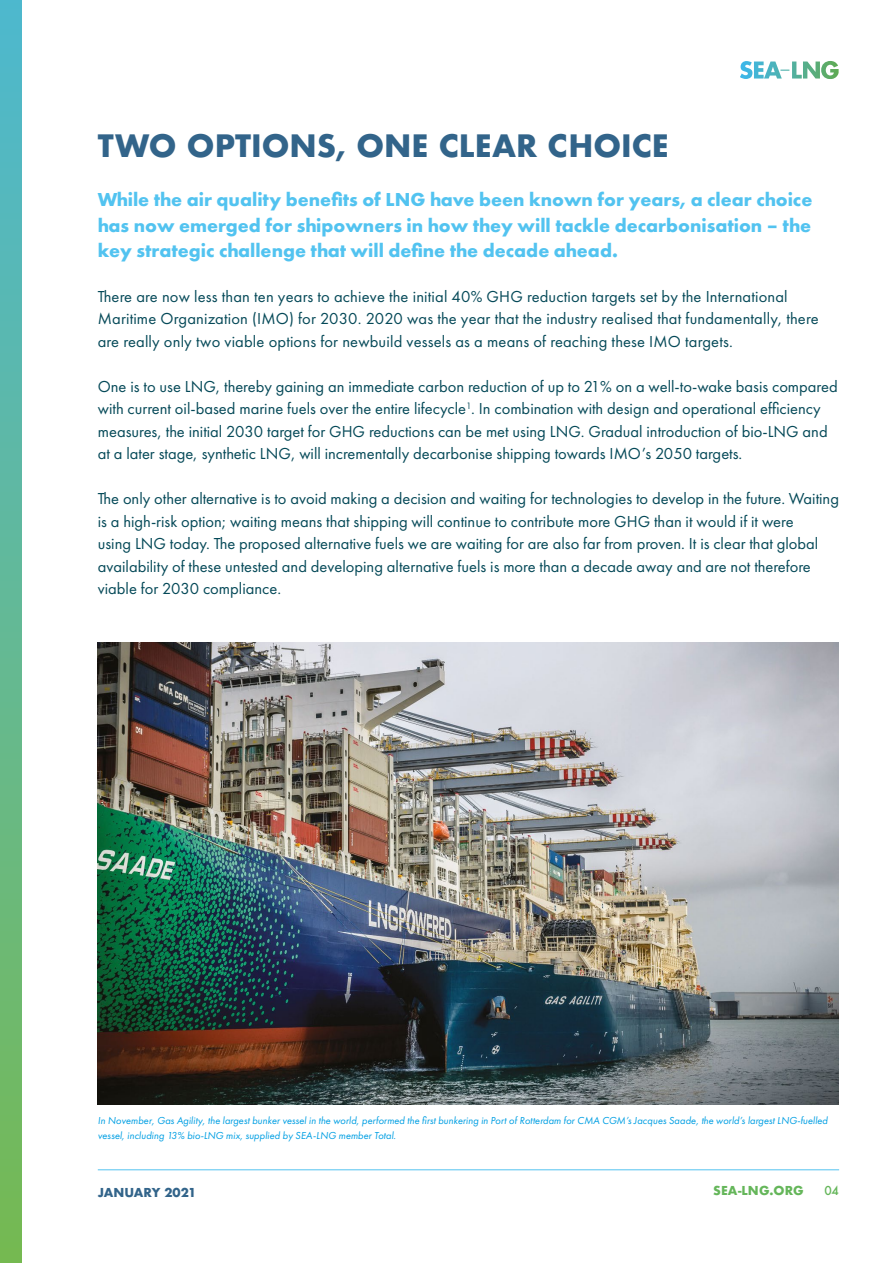
<style>
.page{position:relative;width:893px;height:1263px;background:#fff}
.page>*{position:absolute;margin:0;border:0;box-sizing:border-box;transform-origin:0 0}
.t1{font:700 30px "Futura";color:#32648a}
.t2{font:700 19.5px/25.5px "Futura PT";color:#52c3f0;text-align:justify}
.t3{font:16.5px/22.5px "Futura PT";color:#054958}
.t4{font:700 12px "Futura";color:#32648a}
.t5{font:700 12px "Futura";color:#65b65a}
.t6{font:500 12px "Futura";color:#65b65a}
.t7{font:italic 10.5px/15px "Futura PT";color:#009fe3}
</style>
<div class="page">
<svg style="left:740px;top:61px;width:99px;height:18px"></svg>
<div style="left:0;top:0;width:21px;height:1263px;background:linear-gradient(to bottom,#4fb8d2,#76b954)"></div>
<hr style="left:98px;top:1169px;width:741px;height:1px;background:#52c3f0">
<img style="left:98px;top:642px;width:741px;height:463px">
<p class="t1" style="left:98px;top:124px;width:573px">TWO OPTIONS, ONE CLEAR CHOICE</p>
<p class="t2" style="left:98px;top:186px;width:716px">While the air quality benefits of LNG have been known for years, a clear choice has now emerged for shipowners in how they will tackle decarbonisation – the key strategic challenge that will define the decade ahead.</p>
<p class="t3" style="left:98px;top:285px;width:722px">There are now less than ten years to achieve the initial 40% GHG reduction targets set by the International<br>Maritime Organization (IMO) for 2030. 2020 was the year that the industry realised that fundamentally, there are really only two viable options for newbuild vessels as a means of reaching these IMO targets.</p>
<p class="t3" style="left:98px;top:375px;width:741px">One is to use LNG, thereby gaining an immediate carbon reduction of up to 21% on a well-to-wake basis compared with current oil-based marine fuels over the entire lifecycle<sup>1</sup>. In combination with design and operational efficiency measures, the initial 2030 target for GHG reductions can be met using LNG. Gradual introduction of bio-LNG and at a later stage, synthetic LNG, will incrementally decarbonise shipping towards IMO’s 2050 targets.</p>
<p class="t3" style="left:98px;top:487px;width:743px">The only other alternative is to avoid making a decision and waiting for technologies to develop in the future. Waiting is a high-risk option; waiting means that shipping will continue to contribute more GHG than it would if it were<br>using LNG today. The proposed alternative fuels we are waiting for are also far from proven. It is clear that global availability of these untested and developing alternative fuels is more than a decade away and are not therefore viable for 2030 compliance.</p>
<p class="t7" style="left:98px;top:1113px;width:731px">In November, Gas Agility, the largest bunker vessel in the world, performed the first bunkering in Port of Rotterdam for CMA CGM’s Jacques Saade, the world’s largest LNG-fuelled vessel, including 13% bio-LNG mix, supplied by SEA-LNG member Total.</p>
<p class="t4" style="left:98px;top:1184px;width:100px">JANUARY 2021</p>
<p class="t5" style="left:713px;top:1182px;width:92px">SEA-LNG.ORG</p>
<p class="t6" style="left:824px;top:1182px;width:16px">04</p>
</div>
